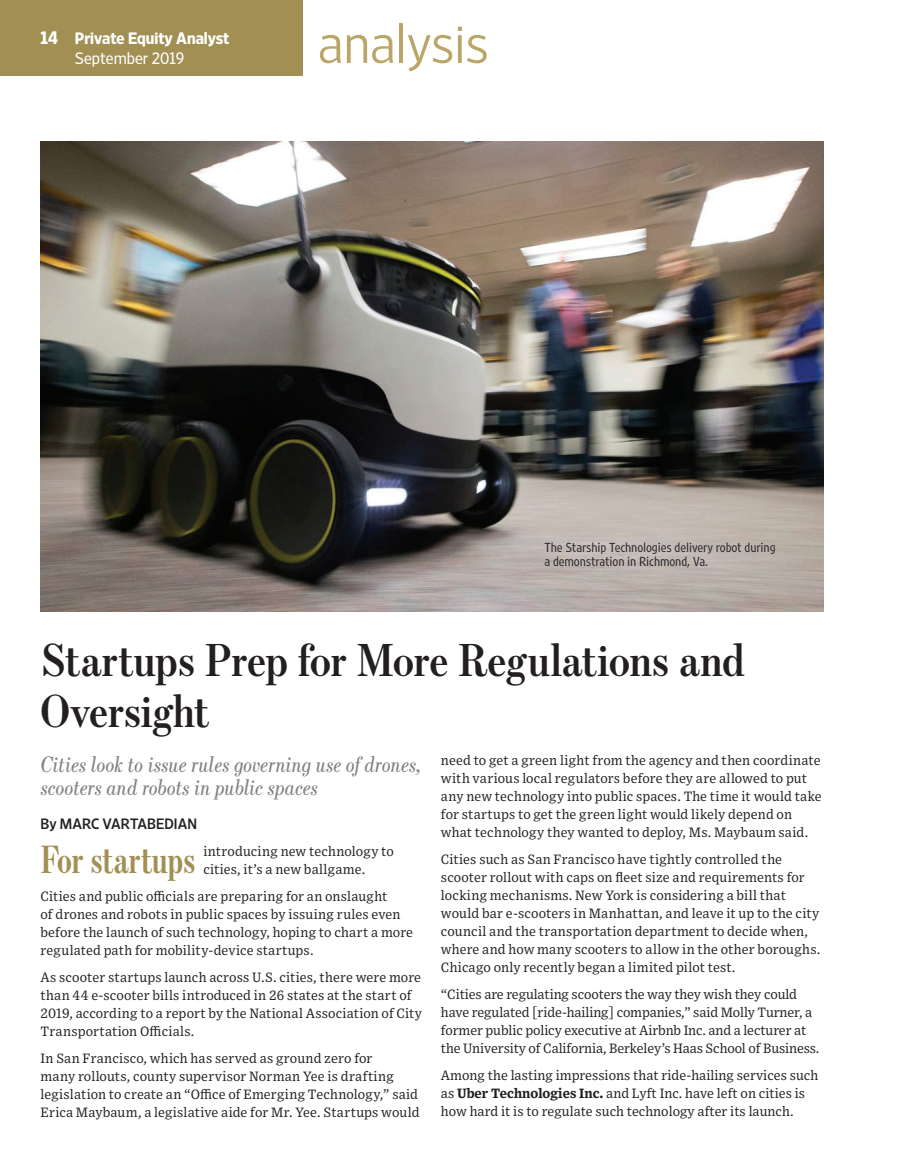
<style>
.page{position:relative;width:918px;height:1175px;background:#fff}
.page>*{position:absolute;margin:0;border:0;box-sizing:border-box;transform-origin:0 0}
.t1{font:300 54px "DJ5 Retina Nr";color:#b9a668}
.t2{font:600 46.5px/51px "DJ5 Escrow Cond";letter-spacing:-.01em;color:#231f20}
.t3{font:600 39.6px "Escrow Comp";letter-spacing:-.01em;color:#a28f53}
.t4{font:italic 22.5px/22.5px "DJ5 Escrow Cond";color:#808285}
.t5{font:700 18px "DJ5 Retina Nr";color:#fff}
.t6{font:700 16.5px/19.8px "DJ5 Retina Nr";color:#fff}
.t7{font:600 15px "DJ5 Retina Nr";letter-spacing:.005em;color:#231f20}
.t8{font:13.5px/18px "Exchange";color:#231f20}
.t9{font:500 12px/13.5px "DJ5 Retina Ag Reg";letter-spacing:-.01em;color:#231f20}
.s1{font-size:18px}
.s2{font-weight:500}
.s3{font-weight:700}
</style>
<div class="page">
<div style="left:0;top:0;width:302px;height:75px;background:#a28f53"></div>
<img style="left:40px;top:142px;width:784px;height:470px">
<p class="t6" style="left:75px;top:22px;width:156px;text-indent:-34px"><span class="s1">14</span> Private Equity Analyst<br><span class="s2">September 2019</span></p>
<h1 class="t1" style="left:318px;top:6px;width:44px">tk</h1>
<h3 class="t5" style="left:40px;top:27px;width:19px">14</h3>
<h1 class="t1" style="left:318px;top:13px;width:172px">analysis</h1>
<p class="t9" style="left:544px;top:541px;width:233px">The Starship Technologies delivery robot during a demonstration in Richmond, Va.</p>
<h2 class="t2" style="left:40px;top:634px;width:706px">Startups Prep for More Regulations and<br>Oversight</h2>
<h3 class="t4" style="left:40px;top:753px;width:383px">Cities look to issue rules governing use of drones, scooters and robots in public spaces</h3>
<p class="t7" style="left:40px;top:815px;width:158px">By MARC VARTABEDIAN</p>
<h3 class="t3" style="left:40px;top:834px;width:156px">For startups</h3>
<p class="t8" style="left:204px;top:841px;width:192px">introducing new technology to cities, it’s a new ballgame.</p>
<p class="t8" style="left:40px;top:886px;width:374px">Cities and public officials are preparing for an onslaught<br>of drones and robots in public spaces by issuing rules even before the launch of such technology, hoping to chart a more regulated path for mobility-device startups.</p>
<p class="t8" style="left:40px;top:967px;width:383px">As scooter startups launch across U.S. cities, there were more than 44 e-scooter bills introduced in 26 states at the start of 2019, according to a report by the National Association of City Transportation Officials.</p>
<p class="t8" style="left:40px;top:1048px;width:381px">In San Francisco, which has served as ground zero for<br>many rollouts, county supervisor Norman Yee is drafting legislation to create an “Office of Emerging Technology,” said Erica Maybaum, a legislative aide for Mr. Yee. Startups would</p>
<p class="t8" style="left:441px;top:750px;width:382px">need to get a green light from the agency and then coordinate with various local regulators before they are allowed to put any new technology into public spaces. The time it would take for startups to get the green light would likely depend on what technology they wanted to deploy, Ms. Maybaum said.</p>
<p class="t8" style="left:441px;top:849px;width:381px">Cities such as San Francisco have tightly controlled the scooter rollout with caps on fleet size and requirements for locking mechanisms. New York is considering a bill that would bar e-scooters in Manhattan, and leave it up to the city council and the transportation department to decide when, where and how many scooters to allow in the other boroughs.<br>Chicago only recently began a limited pilot test.</p>
<p class="t8" style="left:441px;top:984px;width:380px">“Cities are regulating scooters the way they wish they could have regulated [ride-hailing] companies,” said Molly Turner, a former public policy executive at Airbnb Inc. and a lecturer at the University of California, Berkeley’s Haas School of Business.</p>
<p class="t8" style="left:441px;top:1065px;width:379px">Among the lasting impressions that ride-hailing services such as <span class="s3">Uber Technologies Inc.</span> and Lyft Inc. have left on cities is how hard it is to regulate such technology after its launch.</p>
</div>
